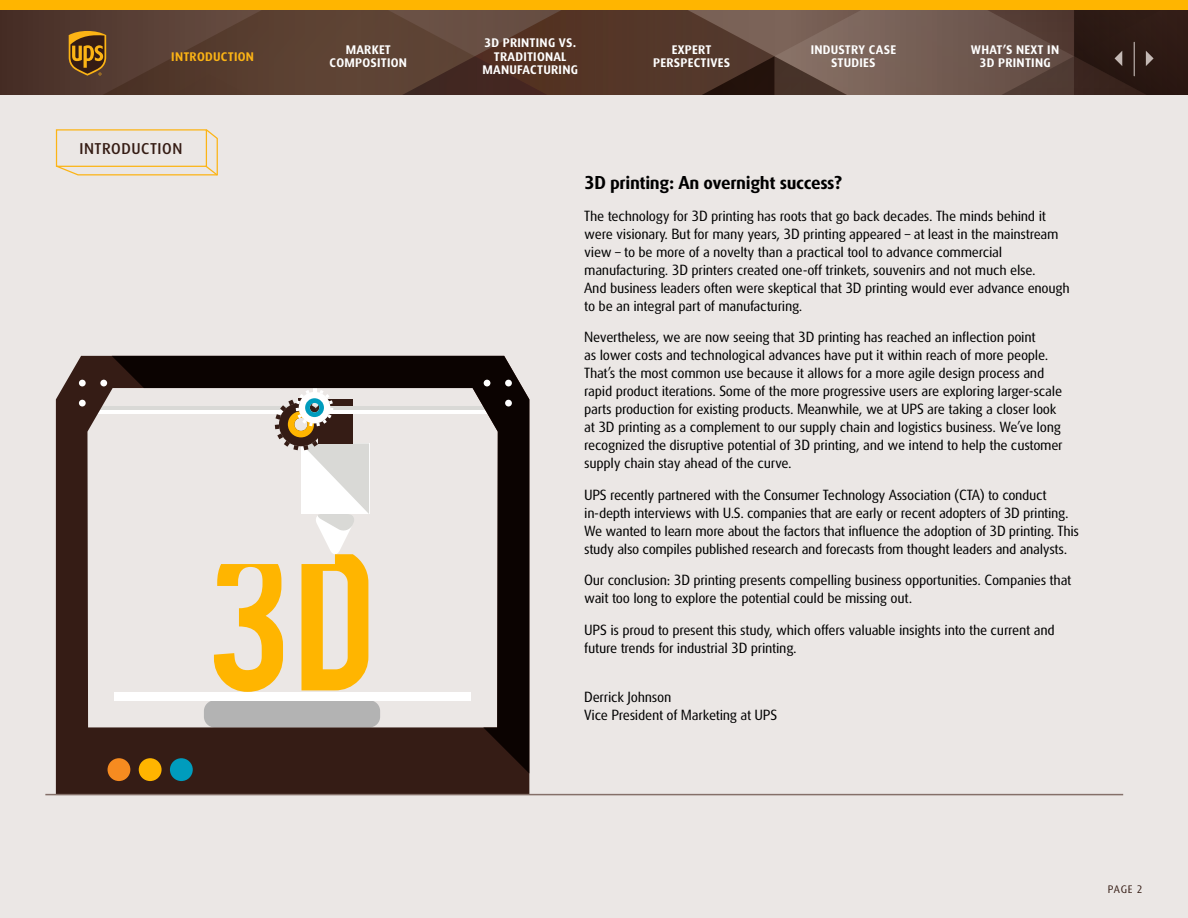
<style>
.page{position:relative;width:1188px;height:918px;background:#ebe7e5}
.page>*{position:absolute;margin:0;border:0;box-sizing:border-box;transform-origin:0 0}
.t1{font:700 18px "UPS Sans";letter-spacing:-.02em;color:#000}
.t2{font:500 15px "UPS Sans";letter-spacing:.035em;color:#351c14}
.t3{font:14.25px/18px "UPS Sans";letter-spacing:-.02em;color:#000}
.t4{font:700 12px/13.5px "UPS Sans";letter-spacing:.02em;color:#fff;text-align:center}
.t5{font:700 12px "UPS Sans";letter-spacing:.02em;color:#fcb415}
.t6{font:10.5px "UPS Sans";color:#351c14}
</style>
<div class="page">
<div style="left:0;top:10px;width:25px;height:84px;background:#462d25"></div>
<div style="left:0;top:0;width:1188px;height:10px;background:#ffb500"></div>
<svg style="left:56px;top:356px;width:473px;height:438px;fill:#351c15"></svg>
<div style="left:108px;top:758px;width:22px;height:23px;background:#f68b20;border-radius:50%"></div>
<div style="left:139px;top:758px;width:23px;height:23px;background:#ffb500;border-radius:50%"></div>
<div style="left:170px;top:758px;width:23px;height:23px;background:#009cbd;border-radius:50%"></div>
<svg style="left:112px;top:356px;width:417px;height:418px"></svg>
<div style="left:79px;top:380px;width:7px;height:6px;background:#fff;border-radius:50%"></div>
<div style="left:100px;top:380px;width:7px;height:6px;background:#fff;border-radius:50%"></div>
<div style="left:79px;top:400px;width:7px;height:6px;background:#fff;border-radius:50%"></div>
<div style="left:505px;top:380px;width:7px;height:6px;background:#fff;border-radius:50%"></div>
<svg style="left:484px;top:380px;width:6px;height:6px"></svg>
<div style="left:505px;top:400px;width:7px;height:6px;background:#fff;border-radius:50%"></div>
<hr style="left:45px;top:794px;width:1078px;height:1px;background:#847069">
<svg style="left:55px;top:129px;width:163px;height:47px"></svg>
<svg style="left:25px;top:10px;width:1163px;height:84px;background:#594034"></svg>
<p class="t4" style="left:483px;top:36px;width:97px">3D PRINTING VS.<br>TRADITIONAL<br>MANUFACTURING</p>
<p class="t5" style="left:171px;top:49px;width:84px">INTRODUCTION</p>
<p class="t4" style="left:330px;top:43px;width:79px">MARKET<br>COMPOSITION</p>
<p class="t4" style="left:653px;top:43px;width:79px">EXPERT<br>PERSPECTIVES</p>
<p class="t4" style="left:811px;top:43px;width:87px">INDUSTRY CASE<br>STUDIES</p>
<p class="t4" style="left:971px;top:43px;width:90px">WHAT’S NEXT IN<br>3D PRINTING</p>
<p class="t2" style="left:80px;top:140px;width:104px">INTRODUCTION</p>
<p class="t1" style="left:584px;top:172px;width:260px">3D printing: An overnight success?</p>
<p class="t3" style="left:584px;top:207px;width:487px">The technology for 3D printing has roots that go back decades. The minds behind it were visionary. But for many years, 3D printing appeared – at least in the mainstream view – to be more of a novelty than a practical tool to advance commercial manufacturing. 3D printers created one-off trinkets, souvenirs and not much else.<br>And business leaders often were skeptical that 3D printing would ever advance enough to be an integral part of manufacturing.</p>
<p class="t3" style="left:584px;top:328px;width:480px">Nevertheless, we are now seeing that 3D printing has reached an inflection point<br>as lower costs and technological advances have put it within reach of more people.<br>That’s the most common use because it allows for a more agile design process and rapid product iterations. Some of the more progressive users are exploring larger-scale parts production for existing products. Meanwhile, we at UPS are taking a closer look at 3D printing as a complement to our supply chain and logistics business. We’ve long recognized the disruptive potential of 3D printing, and we intend to help the customer supply chain stay ahead of the curve.</p>
<p class="t3" style="left:584px;top:486px;width:496px">UPS recently partnered with the Consumer Technology Association (CTA) to conduct in-depth interviews with U.S. companies that are early or recent adopters of 3D printing.<br>We wanted to learn more about the factors that influence the adoption of 3D printing. This study also compiles published research and forecasts from thought leaders and analysts.</p>
<p class="t3" style="left:584px;top:571px;width:489px">Our conclusion: 3D printing presents compelling business opportunities. Companies that wait too long to explore the potential could be missing out.</p>
<p class="t3" style="left:584px;top:621px;width:472px">UPS is proud to present this study, which offers valuable insights into the current and future trends for industrial 3D printing.</p>
<p class="t3" style="left:584px;top:688px;width:195px">Derrick Johnson<br>Vice President of Marketing at UPS</p>
<p class="t6" style="left:1108px;top:883px;width:36px">PAGE 2</p>
</div>
